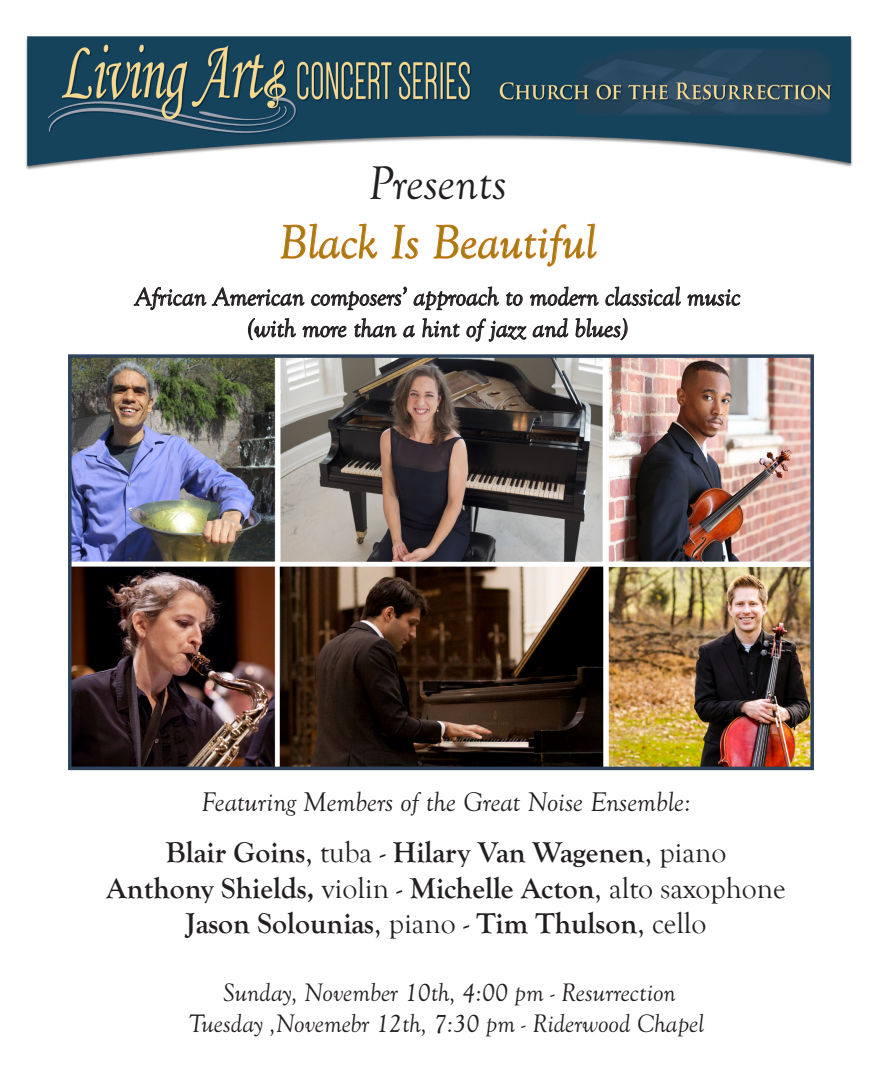
<style>
.page{position:relative;width:882px;height:1071px;background:#fff}
.page>*{position:absolute;margin:0;border:0;box-sizing:border-box;transform-origin:0 0}
.t1{font:italic 49px "Goudy Old Sty";color:#a17d0f}
.t2{font:italic 49px "Goudy Old Sty";color:#231f20}
.t3{font:700 29.75px "Goudy Old Style T";color:#231f20}
.t4{font:italic 28px "Goudy Old Sty";color:#231f20}
.t5{font:italic 26.25px "Goudy Old Sty";color:#231f20}
.s1{font-weight:400}
</style>
<div class="page">
<img style="left:73px;top:359px;width:736px;height:406px">
<div style="left:68px;top:354px;width:746px;height:416px;border:4px solid #2d435b"></div>
<svg style="left:280px;top:223px;width:98px;height:36px"></svg>
<svg style="left:391px;top:224px;width:28px;height:35px"></svg>
<svg style="left:433px;top:223px;width:164px;height:44px"></svg>
<svg style="left:133px;top:287px;width:172px;height:24px"></svg>
<svg style="left:311px;top:286px;width:96px;height:25px"></svg>
<svg style="left:413px;top:286px;width:86px;height:25px"></svg>
<svg style="left:506px;top:292px;width:17px;height:14px"></svg>
<svg style="left:530px;top:286px;width:69px;height:20px"></svg>
<svg style="left:605px;top:286px;width:76px;height:20px"></svg>
<svg style="left:687px;top:289px;width:54px;height:17px"></svg>
<svg style="left:248px;top:318px;width:48px;height:23px"></svg>
<svg style="left:302px;top:325px;width:45px;height:13px"></svg>
<svg style="left:354px;top:318px;width:43px;height:20px"></svg>
<svg style="left:403px;top:325px;width:12px;height:13px"></svg>
<svg style="left:422px;top:318px;width:38px;height:20px"></svg>
<svg style="left:466px;top:318px;width:103px;height:24px"></svg>
<svg style="left:575px;top:318px;width:53px;height:23px"></svg>
<img style="left:25px;top:36px;width:828px;height:134px">
<p class="t2" style="left:368px;top:157px;width:140px">Presents</p>
<p class="t1" style="left:279px;top:215px;width:319px">Black Is Beautiful</p>
<p class="t5" style="left:135px;top:282px;width:607px">African American composers’ approach to modern classical music</p>
<p class="t5" style="left:247px;top:314px;width:382px">(with more than a hint of jazz and blues)</p>
<p class="t4" style="left:201px;top:786px;width:491px">Featuring Members of the Great Noise Ensemble:</p>
<p class="t3" style="left:166px;top:836px;width:562px">Blair Goins<span class="s1">, tuba -</span> Hilary Van Wagenen<span class="s1">, piano</span></p>
<p class="t3" style="left:106px;top:871px;width:681px">Anthony Shields, <span class="s1">violin -</span> Michelle Acton<span class="s1">, alto saxophone</span></p>
<p class="t3" style="left:186px;top:907px;width:522px">Jason Solounias<span class="s1">, piano -</span> Tim Thulson<span class="s1">, cello</span></p>
<p class="t5" style="left:223px;top:978px;width:454px">Sunday, November 10th, 4:00 pm - Resurrection</p>
<p class="t5" style="left:189px;top:1009px;width:517px">Tuesday ,Novemebr 12th, 7:30 pm - Riderwood Chapel</p>
</div>
